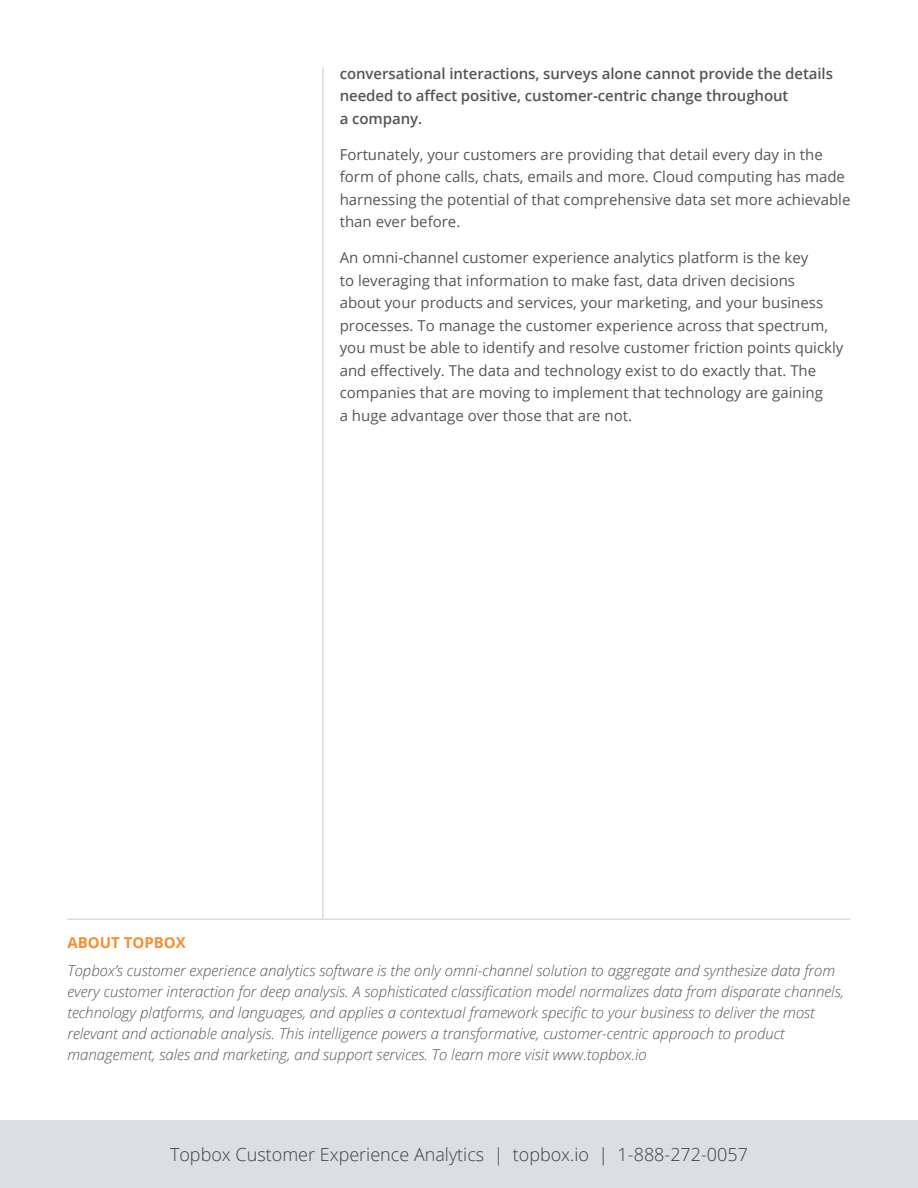
<style>
.page{position:relative;width:918px;height:1188px;background:#fff}
.page>*{position:absolute;margin:0;border:0;box-sizing:border-box;transform-origin:0 0}
.BODY{font:300 18px "Open Sans";color:#3e3e3f}
.BODY-2{font:15px/22.5px "Open Sans";color:#54555a}
.ABOUT_BULLET{font:italic 300 15px/21px "Open Sans";color:#54555a}
.BODY-3{font:600 15px/22.5px "Open Sans";letter-spacing:-.005em;color:#54555a}
.ABOUT_TITLE{font:700 15px "Open Sans";color:#f88d2e}
</style>
<div class="page">
<div style="left:0;top:1120px;width:918px;height:68px;background:#dbdfe2"></div>
<hr style="left:322px;top:68px;width:1px;height:930px;background:#becdd6">
<div style="left:68px;top:919px;width:782px;height:158px;background:#fff"></div>
<hr style="left:68px;top:919px;width:782px;height:1px;background:#becdd6">
<p class="BODY-3" style="left:340px;top:62px;width:495px">conversational interactions, surveys alone cannot provide the details needed to affect positive, customer-centric change throughout<br>a company.</p>
<p class="BODY-2" style="left:340px;top:143px;width:512px">Fortunately, your customers are providing that detail every day in the form of phone calls, chats, emails and more. Cloud computing has made harnessing the potential of that comprehensive data set more achievable than ever before.</p>
<p class="BODY-2" style="left:340px;top:246px;width:505px">An omni-channel customer experience analytics platform is the key<br>to leveraging that information to make fast, data driven decisions<br>about your products and services, your marketing, and your business processes. To manage the customer experience across that spectrum, you must be able to identify and resolve customer friction points quickly and effectively. The data and technology exist to do exactly that. The companies that are moving to implement that technology are gaining<br>a huge advantage over those that are not.</p>
<p class="ABOUT_TITLE" style="left:68px;top:932px;width:120px">ABOUT TOPBOX</p>
<p class="ABOUT_BULLET" style="left:68px;top:959px;width:778px">Topbox’s customer experience analytics software is the only omni-channel solution to aggregate and synthesize data from every customer interaction for deep analysis. A sophisticated classification model normalizes data from disparate channels, technology platforms, and languages, and applies a contextual framework specific to your business to deliver the most relevant and actionable analysis. This intelligence powers a transformative, customer-centric approach to product management, sales and marketing, and support services. To learn more visit www.topbox.io</p>
<p class="BODY" style="left:170px;top:1142px;width:580px">Topbox Customer Experience Analytics | topbox.io | 1-888-272-0057</p>
</div>
